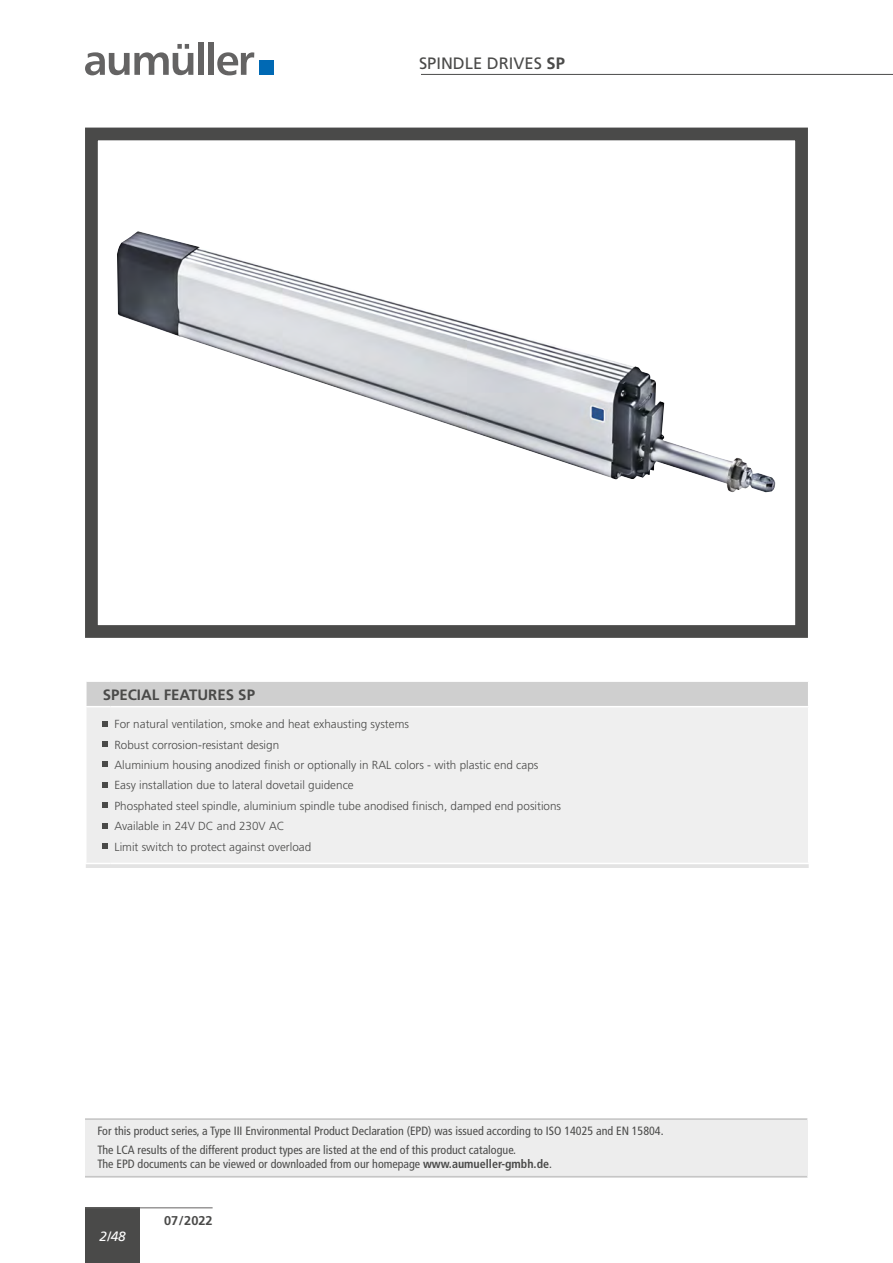
<style>
.page{position:relative;width:893px;height:1263px;background:#fff}
.page>*{position:absolute;margin:0;border:0;box-sizing:border-box;transform-origin:0 0}
.t1{font:16.5px "Frutiger LT Std";color:#4a4a49}
.t2{font:700 15px "Frutiger LT Std";color:#4a4a49}
.t3{font:italic 13.5px "Frutiger LT";color:#fff}
.t4{font:700 12.75px "Frutiger LT Std";color:#4a4a49}
.t5{font:condensed 12px/18.9px "Frutiger LT Std";color:#4a4a49}
.t6{font:300 11.7px/20.4px "Frutiger LT Std";color:#4a4a49}
.s1{font-weight:700}
</style>
<div class="page">
<hr style="left:421px;top:74px;width:472px;height:1px;background:#4a4a49">
<svg style="left:85px;top:44px;width:108px;height:31px"></svg>
<div style="left:198px;top:43px;width:6px;height:32px;background:#646363"></div>
<div style="left:208px;top:43px;width:6px;height:32px;background:#646363"></div>
<svg style="left:217px;top:52px;width:37px;height:23px"></svg>
<div style="left:259px;top:60px;width:15px;height:15px;background:#0069b4"></div>
<div style="left:85px;top:1208px;width:55px;height:55px;background:#4a4a49"></div>
<hr style="left:85px;top:1207px;width:128px;height:1px;background:#646363">
<div style="left:86px;top:1118px;width:722px;height:59px;background:#ededed"></div>
<hr style="left:85px;top:1118px;width:722px;height:2px;background:#c6c6c6">
<hr style="left:85px;top:1176px;width:722px;height:1px;background:#c6c6c6">
<div style="left:86px;top:681px;width:723px;height:26px;background:#cfcfcf"></div>
<div style="left:86px;top:707px;width:24px;height:156px;background:#ededed"></div>
<div style="left:110px;top:707px;width:699px;height:156px;background:#efefef"></div>
<svg style="left:808px;top:682px;width:1px;height:24px"></svg>
<svg style="left:86px;top:706px;width:24px;height:1px"></svg>
<hr style="left:110px;top:706px;width:699px;height:1px;background:#fff">
<hr style="left:85px;top:707px;width:2px;height:156px;background:#fff">
<hr style="left:808px;top:707px;width:1px;height:156px;background:#fff">
<hr style="left:86px;top:864px;width:723px;height:4px;background:#e3e3e3">
<hr style="left:85px;top:680px;width:25px;height:2px;background:#fff">
<hr style="left:85px;top:682px;width:2px;height:24px;background:#fff">
<hr style="left:110px;top:680px;width:699px;height:2px;background:#fff">
<svg style="left:103px;top:721px;width:5px;height:5px"></svg>
<svg style="left:103px;top:741px;width:5px;height:5px"></svg>
<svg style="left:103px;top:762px;width:5px;height:5px"></svg>
<svg style="left:103px;top:782px;width:5px;height:5px"></svg>
<svg style="left:103px;top:803px;width:5px;height:5px"></svg>
<svg style="left:103px;top:823px;width:5px;height:5px"></svg>
<svg style="left:103px;top:843px;width:5px;height:5px"></svg>
<div style="left:85px;top:128px;width:723px;height:510px;border:13px solid #4a4a49"></div>
<img style="left:117px;top:231px;width:658px;height:262px">
<h1 class="t1" style="left:419px;top:53px;width:147px">SPINDLE DRIVES <span class="s1">SP</span></h1>
<p class="t2" style="left:103px;top:685px;width:154px">SPECIAL FEATURES SP</p>
<p class="t6" style="left:114px;top:714px;width:448px">For natural ventilation, smoke and heat exhausting systems<br>Robust corrosion-resistant design<br>Aluminium housing anodized finish or optionally in RAL colors - with plastic end caps Easy installation due to lateral dovetail guidence<br>Phosphated steel spindle, aluminium spindle tube anodised finisch, damped end positions Available in 24V DC and 230V AC<br>Limit switch to protect against overload</p>
<p class="t5" style="left:98px;top:1121px;width:567px">For this product series, a Type III Environmental Product Declaration (EPD) was issued according to ISO 14025 and EN 15804.<br>The LCA results of the different product types are listed at the end of this product catalogue.</p>
<p class="t5" style="left:98px;top:1155px;width:456px">The EPD documents can be viewed or downloaded from our homepage <span class="s1">www.aumueller-gmbh.de</span>.</p>
<p class="t3" style="left:100px;top:1229px;width:28px">2/48</p>
<p class="t4" style="left:164px;top:1213px;width:50px">07/2022</p>
</div>
